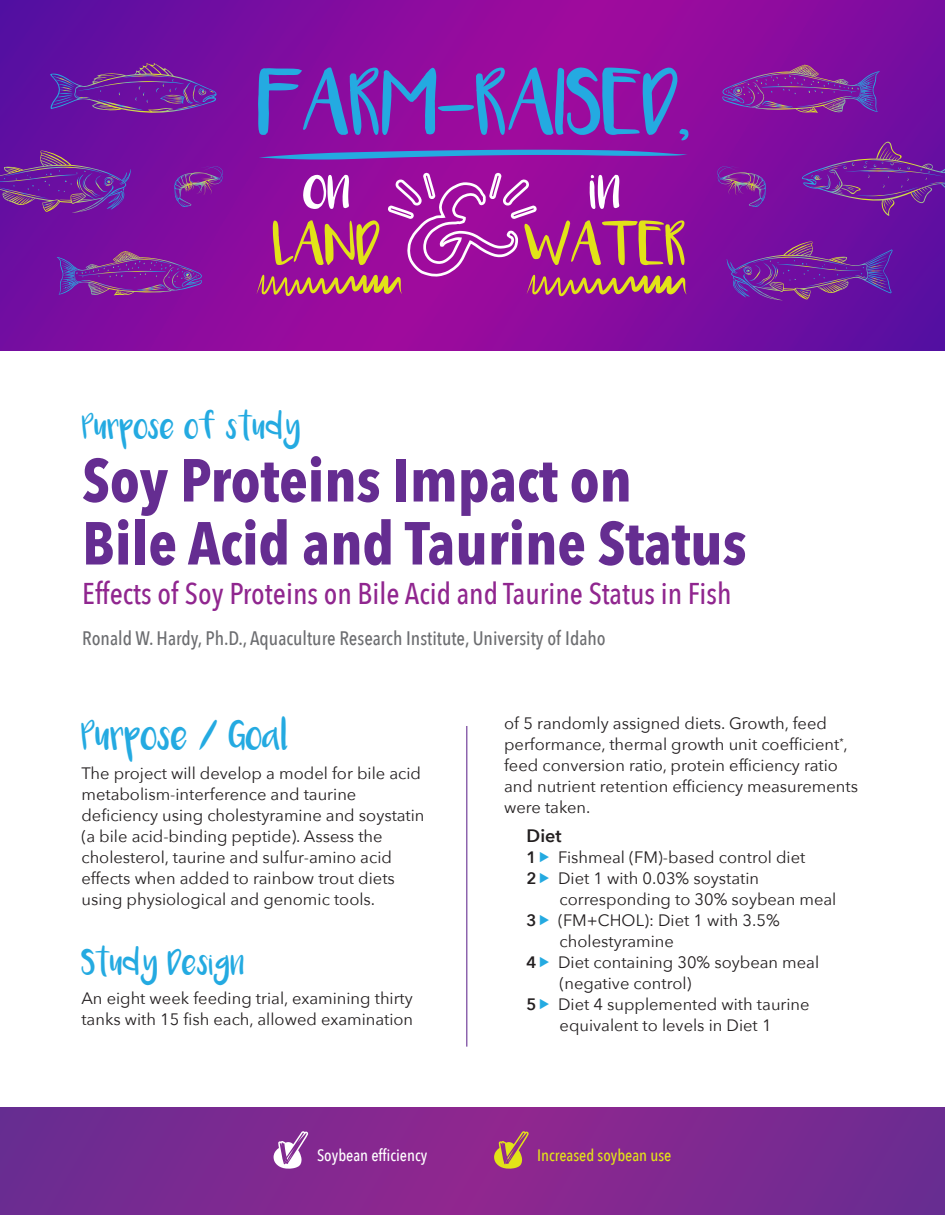
<style>
.page{position:relative;width:945px;height:1215px;background:#fff}
.page>*{position:absolute;margin:0;border:0;box-sizing:border-box;transform-origin:0 0}
.t1{font:700 60px/63px "Avenir Next Condensed";color:#652d91}
.t2{font:500 30px "Avenir Next Condensed";color:#90268f}
.t3{font:22.5px "Luna";color:#24aae1}
.t4{font:500 19.5px "Avenir Next Condensed";color:#6c6d70}
.t5{font:19.5px "Luna";color:#24aae1}
.t6{font:600 18px "Avenir Next";color:#231f20}
.t7{font:16.5px/21px "Avenir Next";color:#231f20}
.t8{font:500 16.5px "Avenir Next Condensed";color:#e2e318}
.t9{font:500 16.5px "Avenir Next Condensed";color:#fff}
.t10{font:600 16.5px "Avenir Next";color:#231f20}
</style>
<div class="page">
<svg style="left:0;top:0;width:945px;height:351px"></svg>
<svg style="left:259px;top:150px;width:429px;height:10px"></svg>
<svg style="left:258px;top:67px;width:431px;height:73px"></svg>
<svg style="left:256px;top:171px;width:431px;height:125px"></svg>
<svg style="left:727px;top:241px;width:166px;height:59px"></svg>
<svg style="left:720px;top:65px;width:160px;height:49px"></svg>
<svg style="left:801px;top:142px;width:144px;height:74px"></svg>
<svg style="left:717px;top:166px;width:48px;height:32px"></svg>
<svg style="left:0;top:151px;width:131px;height:62px"></svg>
<svg style="left:57px;top:251px;width:147px;height:46px"></svg>
<svg style="left:48px;top:63px;width:169px;height:53px"></svg>
<svg style="left:174px;top:167px;width:48px;height:40px"></svg>
<hr style="left:466px;top:726px;width:1px;height:321px;background:#652d91">
<svg style="left:0;top:1107px;width:945px;height:108px"></svg>
<svg style="left:274px;top:1131px;width:34px;height:38px"></svg>
<svg style="left:494px;top:1131px;width:35px;height:38px"></svg>
<p class="t5" style="left:82px;top:420px;width:220px">Purpose of study</p>
<h1 class="t1" style="left:82px;top:449px;width:666px">Soy Proteins Impact on<br>Bile Acid and Taurine Status</h1>
<h2 class="t2" style="left:82px;top:575px;width:651px">Effects of Soy Proteins on Bile Acid and Taurine Status in Fish</h2>
<p class="t4" style="left:82px;top:626px;width:525px">Ronald W. Hardy, Ph.D., Aquaculture Research Institute, University of Idaho</p>
<h3 class="t3" style="left:81px;top:730px;width:209px">Purpose / Goal</h3>
<p class="t7" style="left:81px;top:762px;width:345px">The project will develop a model for bile acid metabolism-interference and taurine deficiency using cholestyramine and soystatin (a bile acid-binding peptide). Assess the cholesterol, taurine and sulfur-amino acid effects when added to rainbow trout diets using physiological and genomic tools.</p>
<p class="t5" style="left:81px;top:957px;width:165px">Study Design</p>
<p class="t7" style="left:81px;top:987px;width:333px">An eight week feeding trial, examining thirty tanks with 15 fish each, allowed examination</p>
<p class="t7" style="left:504px;top:713px;width:356px">of 5 randomly assigned diets. Growth, feed performance, thermal growth unit coefficient<sup>*</sup>, feed conversion ratio, protein efficiency ratio and nutrient retention efficiency measurements were taken.</p>
<p class="t6" style="left:527px;top:820px;width:37px">Diet</p>
<p class="t10" style="left:527px;top:843px;width:12px">1</p>
<p class="t7" style="left:558px;top:846px;width:249px">Fishmeal (FM)-based control diet</p>
<p class="t10" style="left:527px;top:864px;width:12px">2</p>
<p class="t7" style="left:558px;top:867px;width:280px">Diet 1 with 0.03% soystatin corresponding to 30% soybean meal</p>
<p class="t10" style="left:527px;top:906px;width:12px">3</p>
<p class="t7" style="left:558px;top:909px;width:223px">(FM+CHOL): Diet 1 with 3.5% cholestyramine</p>
<p class="t10" style="left:527px;top:948px;width:12px">4</p>
<p class="t7" style="left:558px;top:951px;width:263px">Diet containing 30% soybean meal (negative control)</p>
<p class="t10" style="left:527px;top:990px;width:12px">5</p>
<p class="t7" style="left:558px;top:993px;width:253px">Diet 4 supplemented with taurine equivalent to levels in Diet 1</p>
<p class="t9" style="left:317px;top:1145px;width:112px">Soybean efficiency</p>
<p class="t8" style="left:537px;top:1145px;width:136px">Increased soybean use</p>
</div>
